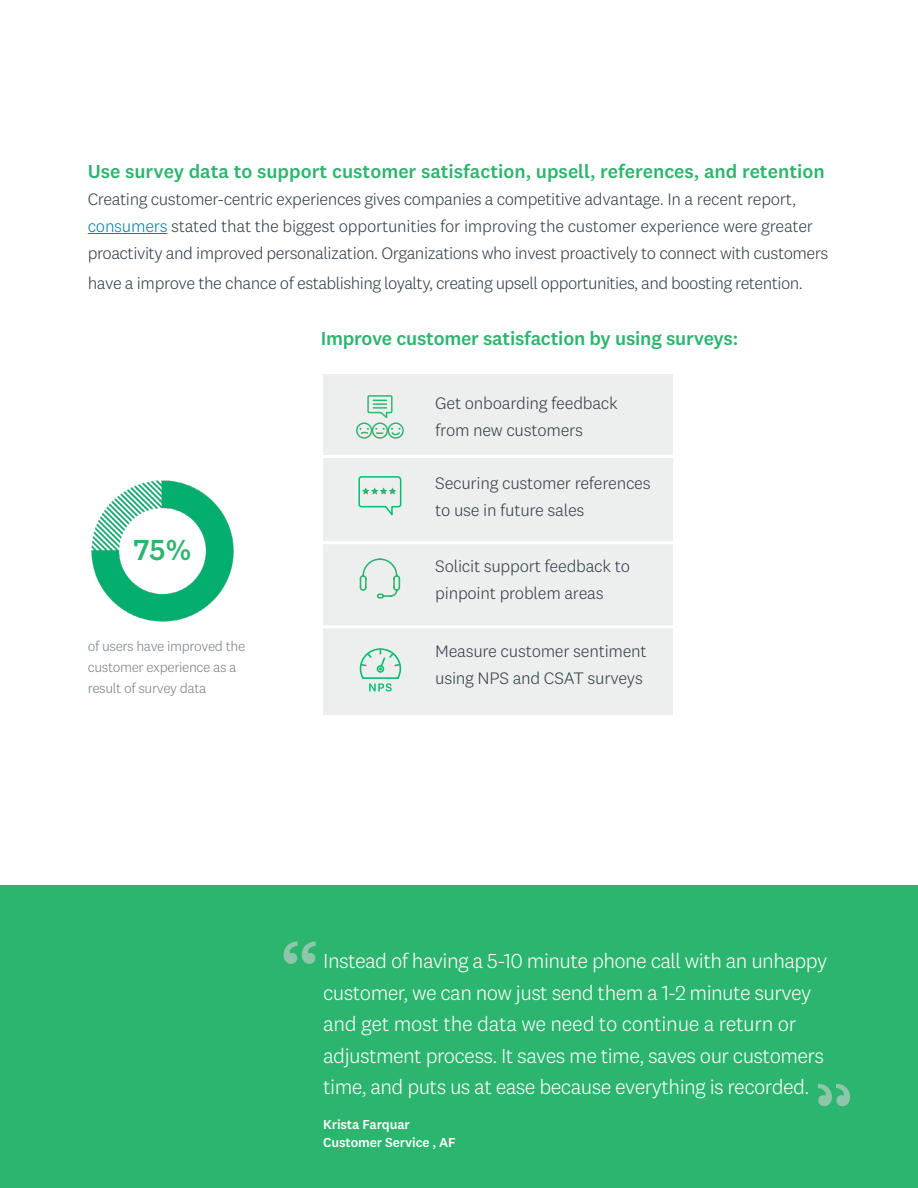
<style>
.page{position:relative;width:918px;height:1188px;background:#fff}
.page>*{position:absolute;margin:0;border:0;box-sizing:border-box;transform-origin:0 0}
.t1{font:500 30px "National 2";color:#2cb56e}
.t2{font:300 21px/31.5px "National 2";letter-spacing:-.03em;color:#fff}
.t3{font:500 19.5px "National 2";color:#2cb56e}
.t4{font:300 17.25px/27px "National 2";letter-spacing:-.02em;color:#333e48}
.t5{font:300 14.25px/21px "National 2";letter-spacing:-.025em;color:#788187}
.t6{font:500 13.5px/18px "National 2";letter-spacing:-.01em;color:#fff}
.s1{color:#007faa}
</style>
<div class="page">
<div style="left:323px;top:374px;width:350px;height:341px;background:#edeeee"></div>
<hr style="left:308px;top:455px;width:434px;height:3px;background:#fff">
<hr style="left:308px;top:541px;width:434px;height:3px;background:#fff">
<hr style="left:308px;top:625px;width:434px;height:3px;background:#fff">
<div style="left:0;top:886px;width:918px;height:302px;background:#2cb56e"></div>
<hr style="left:88px;top:233px;width:79px;height:1px;background:#007faa">
<svg style="left:284px;top:941px;width:32px;height:23px"></svg>
<svg style="left:818px;top:1084px;width:32px;height:22px"></svg>
<div style="left:356px;top:422px;width:16px;height:17px;border:1px solid #2cb56e;border-radius:50%"></div>
<div style="left:372px;top:422px;width:16px;height:17px;border:1px solid #2cb56e;border-radius:50%"></div>
<div style="left:388px;top:422px;width:16px;height:17px;border:1px solid #2cb56e;border-radius:50%"></div>
<svg style="left:359px;top:428px;width:42px;height:8px"></svg>
<svg style="left:367px;top:395px;width:26px;height:24px"></svg>
<svg style="left:358px;top:476px;width:44px;height:40px"></svg>
<svg style="left:359px;top:558px;width:42px;height:41px"></svg>
<svg style="left:359px;top:648px;width:43px;height:44px"></svg>
<img style="left:91px;top:480px;width:143px;height:142px">
<p class="t3" style="left:88px;top:159px;width:738px">Use survey data to support customer satisfaction, upsell, references, and retention</p>
<p class="t4" style="left:88px;top:185px;width:742px">Creating customer-centric experiences gives companies a competitive advantage. In a recent report, <span class="s1">consumers</span> stated that the biggest opportunities for improving the customer experience were greater proactivity and improved personalization. Organizations who invest proactively to connect with customers</p>
<p class="t4" style="left:88px;top:269px;width:717px">have a improve the chance of establishing loyalty, creating upsell opportunities, and boosting retention.</p>
<p class="t3" style="left:321px;top:326px;width:419px">Improve customer satisfaction by using surveys:</p>
<p class="t4" style="left:435px;top:390px;width:184px">Get onboarding feedback from new customers</p>
<h1 class="t1" style="left:134px;top:531px;width:59px">75%</h1>
<p class="t5" style="left:88px;top:635px;width:159px">of users have improved the customer experience as a result of survey data</p>
<p class="t4" style="left:435px;top:470px;width:217px">Securing customer references to use in future sales</p>
<p class="t4" style="left:435px;top:552px;width:196px">Solicit support feedback to pinpoint problem areas</p>
<p class="t4" style="left:435px;top:637px;width:213px">Measure customer sentiment using NPS and CSAT surveys</p>
<p class="t2" style="left:323px;top:945px;width:506px">Instead of having a 5-10 minute phone call with an unhappy customer, we can now just send them a 1-2 minute survey and get most the data we need to continue a return or adjustment process. It saves me time, saves our customers time, and puts us at ease because everything is recorded.</p>
<p class="t6" style="left:323px;top:1115px;width:134px">Krista Farquar<br>Customer Service , AF</p>
</div>
